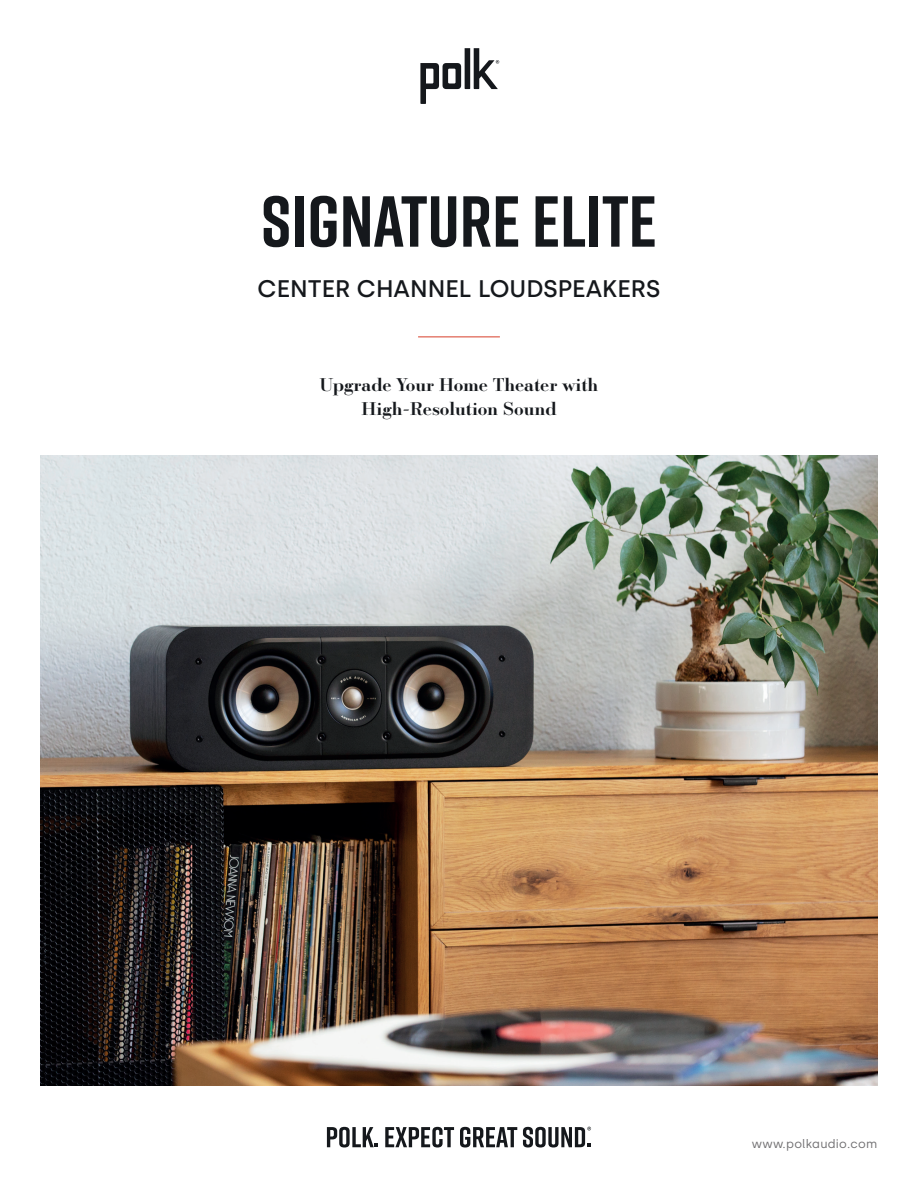
<style>
.page{position:relative;width:918px;height:1188px;background:#fff}
.page>*{position:absolute;margin:0;border:0;box-sizing:border-box;transform-origin:0 0}
.t1{font:700 72px "Rift";color:#15181c}
.t2{font:500 24px "Silka";color:#15181c}
.t3{font:500 18px/24px "Ratio Modern";letter-spacing:-.005em;color:#15181c;text-align:center}
.t4{font:12px "Silka";letter-spacing:.025em;color:#706f71}
</style>
<div class="page">
<img style="left:40px;top:455px;width:838px;height:631px">
<hr style="left:418px;top:337px;width:82px;height:1px;background:#d73e29">
<svg style="left:327px;top:1127px;width:51px;height:21px"></svg>
<svg style="left:385px;top:1127px;width:69px;height:21px"></svg>
<svg style="left:460px;top:1127px;width:57px;height:21px"></svg>
<svg style="left:523px;top:1127px;width:68px;height:21px"></svg>
<svg style="left:420px;top:48px;width:79px;height:56px"></svg>
<h1 class="t1" style="left:261px;top:170px;width:397px">SIGNATURE ELITE</h1>
<h2 class="t2" style="left:258px;top:275px;width:404px">CENTER CHANNEL LOUDSPEAKERS</h2>
<p class="t3" style="left:320px;top:372px;width:280px">Upgrade Your Home Theater with<br>High-Resolution Sound</p>
<p class="t4" style="left:752px;top:1136px;width:127px">www.polkaudio.com</p>
</div>
